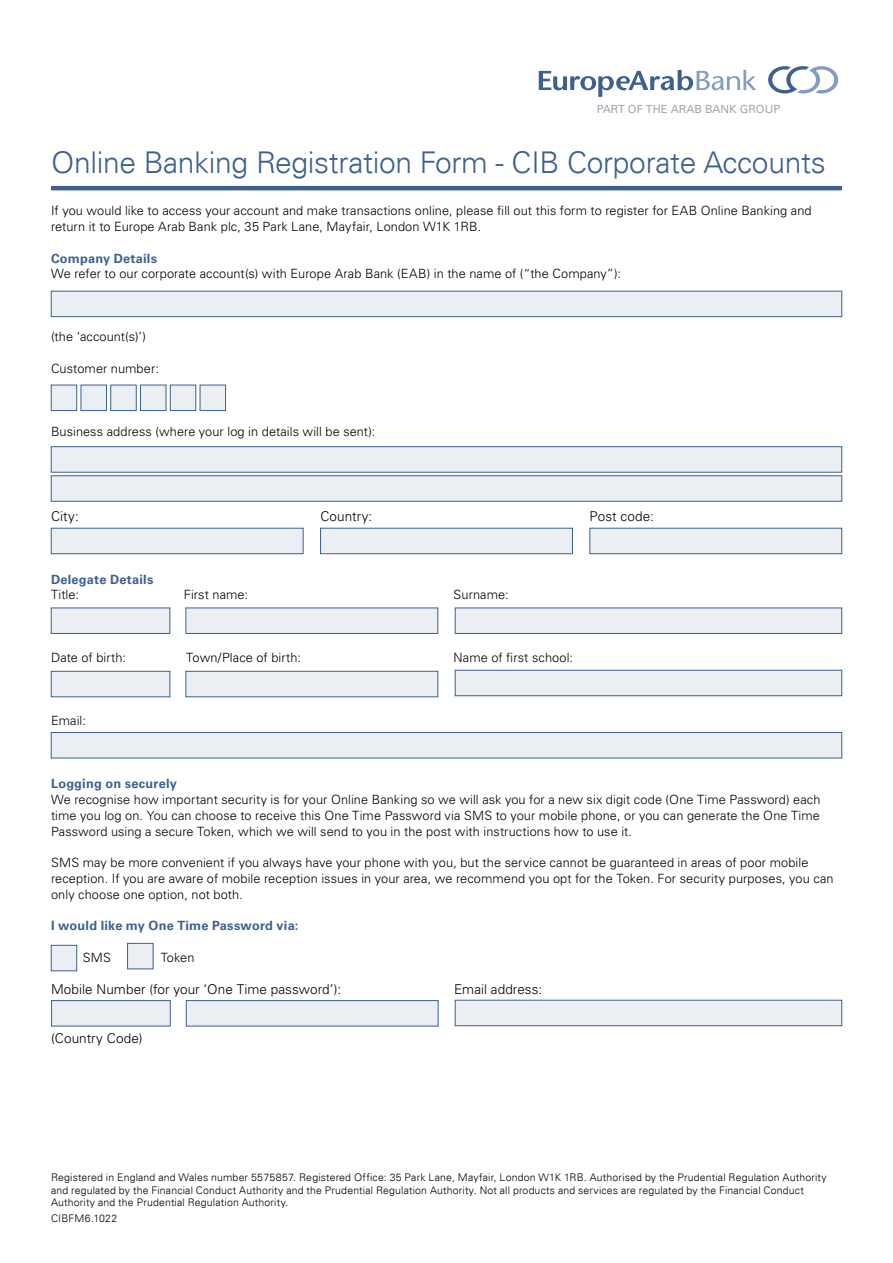
<style>
.page{position:relative;width:893px;height:1263px;background:#fff}
.page>*{position:absolute;margin:0;border:0;box-sizing:border-box;transform-origin:0 0}
.t1{font:300 30px "Univers LT";letter-spacing:-.01em;color:#3d6090}
.t2{font:300 13.5px "Univers LT Std";letter-spacing:.005em;color:#000}
.t3{font:300 12.75px/15.8px "Univers LT Std";letter-spacing:.005em;color:#000}
.t4{font:700 12.75px "Univers LT Std";letter-spacing:.02em;color:#3d6090}
.t5{font:11.25px "Univers";color:#a1a7ab}
.t6{font:300 10.5px/12.6px "Univers LT";letter-spacing:.015em;color:#000}
</style>
<div class="page">
<svg style="left:539px;top:70px;width:217px;height:27px"></svg>
<svg style="left:768px;top:66px;width:70px;height:27px"></svg>
<div style="left:127px;top:943px;width:26px;height:26px;background:#ebeff4;border:1px solid #3d6090"></div>
<hr style="left:51px;top:186px;width:791px;height:4px;background:#3d6090">
<div style="left:51px;top:291px;width:791px;height:26px;background:#ebeff4;border:1px solid #3d6090"></div>
<div style="left:51px;top:385px;width:26px;height:26px;background:#ebeff4;border:1px solid #3d6090"></div>
<div style="left:81px;top:385px;width:26px;height:26px;background:#ebeff4;border:1px solid #3d6090"></div>
<div style="left:111px;top:385px;width:25px;height:26px;background:#ebeff4"></div>
<div style="left:140px;top:385px;width:26px;height:26px;background:#ebeff4;border:1px solid #3d6090"></div>
<div style="left:170px;top:385px;width:26px;height:26px;background:#ebeff4;border:1px solid #3d6090"></div>
<div style="left:200px;top:385px;width:26px;height:26px;background:#ebeff4;border:1px solid #3d6090"></div>
<div style="left:51px;top:446px;width:791px;height:26px;background:#ebeff4;border:1px solid #3d6090"></div>
<div style="left:51px;top:476px;width:791px;height:25px;background:#ebeff4"></div>
<div style="left:51px;top:528px;width:252px;height:26px;background:#ebeff4;border:1px solid #3d6090"></div>
<div style="left:320px;top:528px;width:253px;height:26px;background:#ebeff4;border:1px solid #3d6090"></div>
<div style="left:590px;top:528px;width:252px;height:26px;background:#ebeff4;border:1px solid #3d6090"></div>
<div style="left:51px;top:608px;width:119px;height:26px;background:#ebeff4;border:1px solid #3d6090"></div>
<div style="left:186px;top:608px;width:252px;height:26px;background:#ebeff4;border:1px solid #3d6090"></div>
<div style="left:455px;top:608px;width:387px;height:26px;background:#ebeff4;border:1px solid #3d6090"></div>
<div style="left:51px;top:671px;width:119px;height:26px;background:#ebeff4;border:1px solid #3d6090"></div>
<div style="left:186px;top:671px;width:252px;height:26px;background:#ebeff4;border:1px solid #3d6090"></div>
<div style="left:455px;top:670px;width:387px;height:26px;background:#ebeff4;border:1px solid #3d6090"></div>
<div style="left:51px;top:732px;width:791px;height:26px;background:#ebeff4;border:1px solid #3d6090"></div>
<div style="left:51px;top:945px;width:26px;height:26px;background:#ebeff4;border:1px solid #3d6090"></div>
<div style="left:51px;top:1000px;width:119px;height:26px;background:#ebeff4;border:1px solid #3d6090"></div>
<div style="left:186px;top:1000px;width:252px;height:26px;background:#ebeff4;border:1px solid #3d6090"></div>
<div style="left:455px;top:1000px;width:387px;height:26px;background:#ebeff4;border:1px solid #3d6090"></div>
<p class="t5" style="left:597px;top:102px;width:185px">PART OF THE ARAB BANK GROUP</p>
<h1 class="t1" style="left:51px;top:144px;width:776px">Online Banking Registration Form - CIB Corporate Accounts</h1>
<p class="t3" style="left:51px;top:203px;width:762px">If you would like to access your account and make transactions online, please fill out this form to register for EAB Online Banking and return it to Europe Arab Bank plc, 35 Park Lane, Mayfair, London W1K 1RB.</p>
<p class="t4" style="left:51px;top:251px;width:108px">Company Details</p>
<p class="t3" style="left:51px;top:266px;width:571px">We refer to our corporate account(s) with Europe Arab Bank (EAB) in the name of (“the Company”):</p>
<p class="t3" style="left:51px;top:329px;width:96px">(the ‘account(s)’)</p>
<p class="t3" style="left:51px;top:361px;width:109px">Customer number:</p>
<p class="t3" style="left:51px;top:424px;width:326px">Business address (where your log in details will be sent):</p>
<p class="t2" style="left:51px;top:508px;width:29px">City:</p>
<p class="t2" style="left:320px;top:508px;width:54px">Country:</p>
<p class="t2" style="left:590px;top:508px;width:66px">Post code:</p>
<p class="t4" style="left:51px;top:572px;width:104px">Delegate Details</p>
<p class="t3" style="left:51px;top:587px;width:29px">Title:</p>
<p class="t3" style="left:184px;top:587px;width:66px">First name:</p>
<p class="t3" style="left:454px;top:587px;width:56px">Surname:</p>
<p class="t3" style="left:51px;top:650px;width:76px">Date of birth:</p>
<p class="t3" style="left:186px;top:650px;width:116px">Town/Place of birth:</p>
<p class="t3" style="left:453px;top:650px;width:121px">Name of first school:</p>
<p class="t3" style="left:51px;top:713px;width:36px">Email:</p>
<p class="t4" style="left:51px;top:776px;width:128px">Logging on securely</p>
<p class="t3" style="left:51px;top:792px;width:771px;text-align:justify">We recognise how important security is for your Online Banking so we will ask you for a new six digit code (One Time Password) each time you log on. You can choose to receive this One Time Password via SMS to your mobile phone, or you can generate the One Time Password using a secure Token, which we will send to you in the post with instructions how to use it.</p>
<p class="t3" style="left:51px;top:855px;width:784px">SMS may be more convenient if you always have your phone with you, but the service cannot be guaranteed in areas of poor mobile reception. If you are aware of mobile reception issues in your area, we recommend you opt for the Token. For security purposes, you can only choose one option, not both.</p>
<p class="t4" style="left:51px;top:918px;width:249px">I would like my One Time Password via:</p>
<p class="t3" style="left:83px;top:949px;width:30px">SMS</p>
<p class="t3" style="left:161px;top:949px;width:35px">Token</p>
<p class="t2" style="left:51px;top:981px;width:292px">Mobile Number (for your ‘One Time password’):</p>
<p class="t2" style="left:454px;top:981px;width:90px">Email address:</p>
<p class="t2" style="left:51px;top:1030px;width:93px">(Country Code)</p>
<p class="t6" style="left:51px;top:1171px;width:777px">Registered in England and Wales number 5575857. Registered Office: 35 Park Lane, Mayfair, London W1K 1RB. Authorised by the Prudential Regulation Authority and regulated by the Financial Conduct Authority and the Prudential Regulation Authority. Not all products and services are regulated by the Financial Conduct<br>Authority and the Prudential Regulation Authority.</p>
<p class="t6" style="left:51px;top:1212px;width:68px">CIBFM6.1022</p>
</div>
